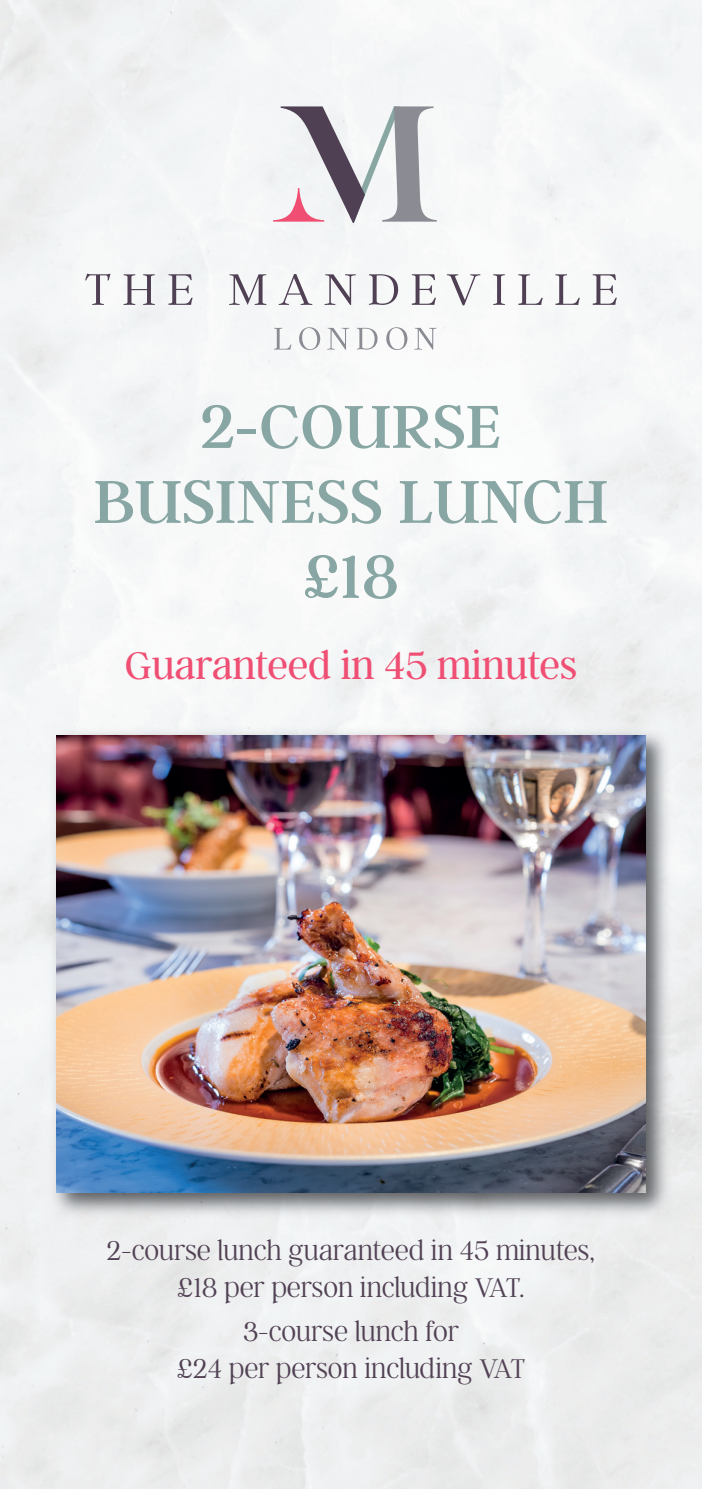
<style>
.page{position:relative;width:702px;height:1489px;background:#fff}
.page>*{position:absolute;margin:0;border:0;box-sizing:border-box;transform-origin:0 0}
.t1{font:67.5px/75px "Argent CF";letter-spacing:.01em;color:#88a6a3;text-align:center}
.t2{font:300 42.5px "Argent CF";color:#f04f74}
.t3{font:100 30px/37px "Argent CF";color:#514154;text-align:center}
</style>
<div class="page">
<svg style="left:273px;top:106px;width:164px;height:117px"></svg>
<svg style="left:85px;top:274px;width:25px;height:31px"></svg>
<svg style="left:124px;top:274px;width:31px;height:31px"></svg>
<svg style="left:168px;top:274px;width:25px;height:31px"></svg>
<svg style="left:229px;top:274px;width:37px;height:31px"></svg>
<svg style="left:279px;top:274px;width:33px;height:31px"></svg>
<svg style="left:324px;top:274px;width:32px;height:31px"></svg>
<svg style="left:369px;top:274px;width:29px;height:31px"></svg>
<svg style="left:412px;top:274px;width:24px;height:31px"></svg>
<svg style="left:447px;top:274px;width:33px;height:31px"></svg>
<svg style="left:493px;top:274px;width:12px;height:31px"></svg>
<svg style="left:518px;top:274px;width:24px;height:31px"></svg>
<svg style="left:555px;top:274px;width:25px;height:31px"></svg>
<svg style="left:592px;top:274px;width:25px;height:31px"></svg>
<svg style="left:274px;top:328px;width:17px;height:21px"></svg>
<svg style="left:299px;top:327px;width:21px;height:23px"></svg>
<svg style="left:327px;top:328px;width:22px;height:21px"></svg>
<svg style="left:357px;top:328px;width:20px;height:21px"></svg>
<svg style="left:386px;top:327px;width:21px;height:23px"></svg>
<svg style="left:414px;top:328px;width:22px;height:21px"></svg>
<img style="left:45px;top:714px;width:633px;height:520px">
<img style="left:57px;top:735px;width:588px;height:457px">
<h1 class="t1" style="left:93px;top:394px;width:516px">2-COURSE<br>BUSINESS LUNCH £18</h1>
<h2 class="t2" style="left:125px;top:639px;width:453px">Guaranteed in 45 minutes</h2>
<p class="t3" style="left:106px;top:1234px;width:490px">2-course lunch guaranteed in 45 minutes, £18 per person including VAT.</p>
<p class="t3" style="left:177px;top:1315px;width:350px">3-course lunch for<br>£24 per person including VAT</p>
</div>
